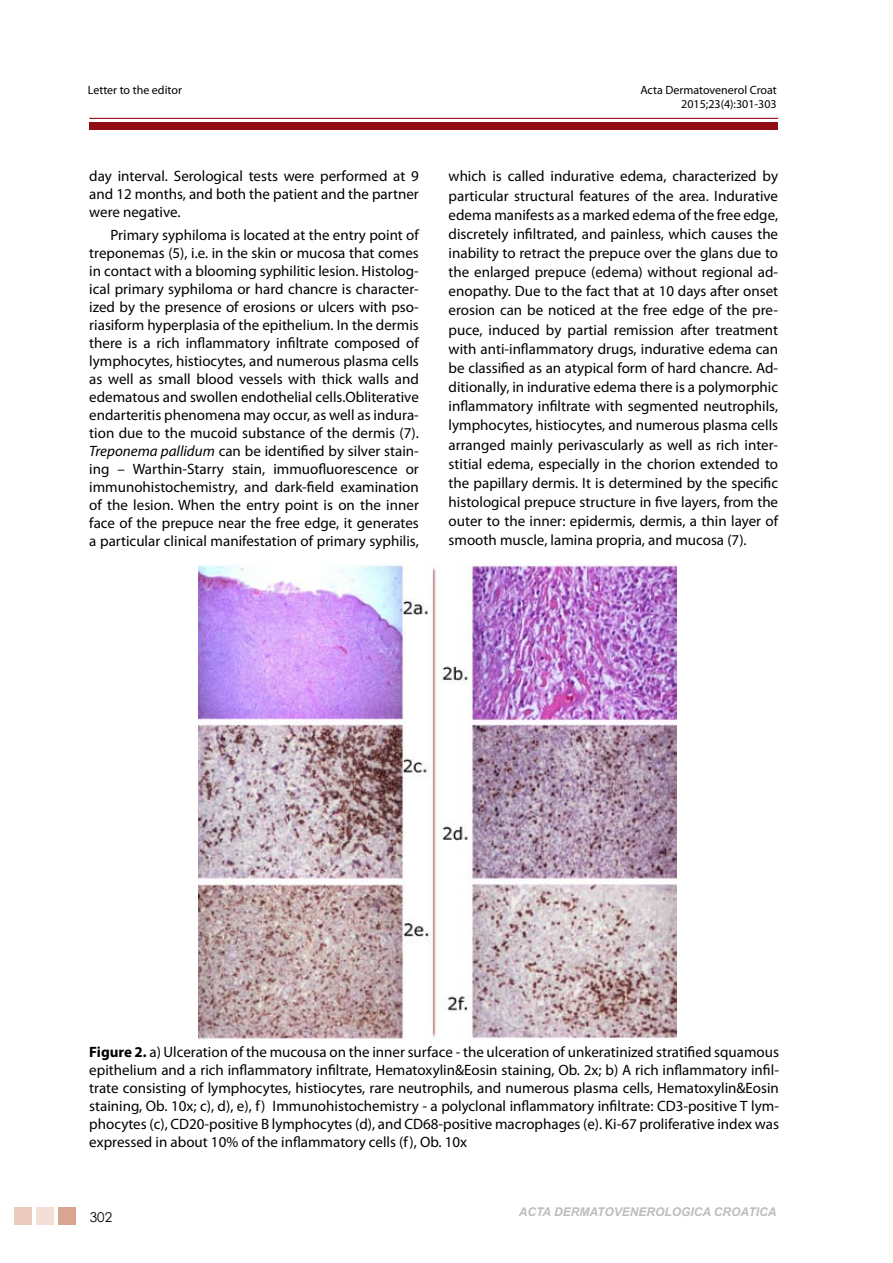
<style>
.page{position:relative;width:893px;height:1263px;background:#fff}
.page>*{position:absolute;margin:0;border:0;box-sizing:border-box;transform-origin:0 0}
.t1{font:15px/18px "Myriad Pro";color:#000;text-align:justify}
.t2{font:13.5px "Century Gothic";color:#000}
.t3{font:12px/14.4px "Myriad Pro";color:#000;text-align:right}
.t4{font:italic 700 12px "Arial";color:#bcbdbe}
.s1{font-style:italic}
.s2{font-weight:700}
</style>
<div class="page">
<div style="left:89px;top:122px;width:689px;height:8px;background:#930d17"></div>
<hr style="left:89px;top:118px;width:689px;height:1px;background:#930d17">
<div style="left:14px;top:1207px;width:18px;height:18px;background:#eacbbe"></div>
<div style="left:36px;top:1207px;width:18px;height:18px;background:#f3dfd7"></div>
<div style="left:59px;top:1207px;width:17px;height:18px;background:#d9a591"></div>
<img style="left:199px;top:563px;width:477px;height:476px">
<p class="t3" style="left:88px;top:83px;width:96px">Letter to the editor</p>
<p class="t3" style="left:640px;top:83px;width:138px">Acta Dermatovenerol Croat<br>2015;23(4):301-303</p>
<p class="t1" style="left:89px;top:167px;width:331px">day interval. Serological tests were performed at 9 and 12 months, and both the patient and the partner were negative.</p>
<p class="t1" style="left:89px;top:225px;width:331px;text-indent:21px">Primary syphiloma is located at the entry point of treponemas (5), i.e. in the skin or mucosa that comes in contact with a blooming syphilitic lesion. Histolog&shy;ical primary syphiloma or hard chancre is character&shy;ized by the presence of erosions or ulcers with pso&shy;riasiform hyperplasia of the epithelium. In the dermis there is a rich inflammatory infiltrate composed of lymphocytes, histiocytes, and numerous plasma cells as well as small blood vessels with thick walls and edematous and swollen endothelial cells.Obliterative endarteritis phenomena may occur, as well as indura&shy;tion due to the mucoid substance of the dermis (7).<br><span class="s1">Treponema pallidum</span> can be identified by silver stain&shy;ing – Warthin-Starry stain, immuofluorescence or immunohistochemistry, and dark-field examination of the lesion. When the entry point is on the inner face of the prepuce near the free edge, it generates a particular clinical manifestation of primary syphilis,</p>
<p class="t1" style="left:449px;top:166px;width:331px;line-height:19.2px">which is called indurative edema, characterized by particular structural features of the area. Indurative edema manifests as a marked edema of the free edge, discretely infiltrated, and painless, which causes the inability to retract the prepuce over the glans due to the enlarged prepuce (edema) without regional ad&shy;enopathy. Due to the fact that at 10 days after onset erosion can be noticed at the free edge of the pre&shy;puce, induced by partial remission after treatment with anti-inflammatory drugs, indurative edema can be classified as an atypical form of hard chancre. Ad&shy;ditionally, in indurative edema there is a polymorphic inflammatory infiltrate with segmented neutrophils, lymphocytes, histiocytes, and numerous plasma cells arranged mainly perivascularly as well as rich inter&shy;stitial edema, especially in the chorion extended to the papillary dermis. It is determined by the specific histological prepuce structure in five layers, from the outer to the inner: epidermis, dermis, a thin layer of smooth muscle, lamina propria, and mucosa (7).</p>
<p class="t1" style="left:89px;top:1043px;width:691px"><span class="s2">Figure 2.</span> a) Ulceration of the mucousa on the inner surface - the ulceration of unkeratinized stratified squamous epithelium and a rich inflammatory infiltrate, Hematoxylin&amp;Eosin staining, Ob. 2x; b) A rich inflammatory infil&shy;trate consisting of lymphocytes, histiocytes, rare neutrophils, and numerous plasma cells, Hematoxylin&amp;Eosin staining, Ob. 10x; c), d), e), f) Immunohistochemistry - a polyclonal inflammatory infiltrate: CD3-positive T lym&shy;phocytes (c), CD20-positive B lymphocytes (d), and CD68-positive macrophages (e). Ki-67 proliferative index was expressed in about 10% of the inflammatory cells (f), Ob. 10x</p>
<p class="t2" style="left:90px;top:1207px;width:24px">302</p>
<p class="t4" style="left:519px;top:1204px;width:259px">ACTA DERMATOVENEROLOGICA CROATICA</p>
</div>
